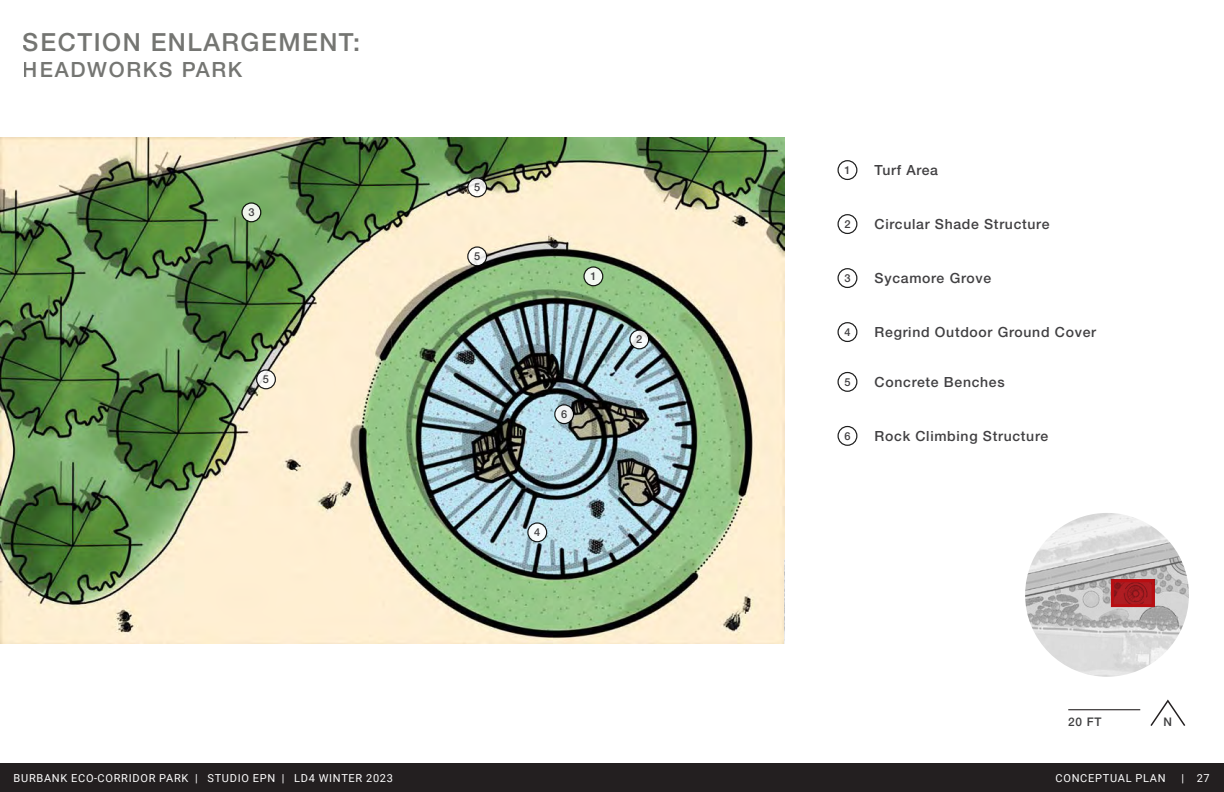
<style>
.page{position:relative;width:1224px;height:792px;background:#fff}
.page>*{position:absolute;margin:0;border:0;box-sizing:border-box;transform-origin:0 0}
.t1{font:500 25px/44px "Helvetica Neue LT Std";letter-spacing:.06em;color:#5a5b57}
.t2{font:500 21px "Helvetica Neue LT Std";letter-spacing:.08em;color:#5a5b57}
.t3{font:500 14px "Helvetica Neue LT Std";letter-spacing:.05em;color:#414042}
.t4{font:500 11.9px "Helvetica Neue LT Std";color:#3e3e3f}
.t5{font:11px "Roboto";letter-spacing:.065em;color:#fff}
.t6{font:500 11px "Helvetica Neue LT Std";color:#414042}
</style>
<div class="page">
<div style="left:0;top:764px;width:1224px;height:28px;background:#231f20"></div>
<img style="left:0;top:137px;width:784px;height:507px">
<svg style="left:584px;top:267px;width:19px;height:19px"></svg>
<div style="left:583px;top:266px;width:20px;height:20px;border:1px solid #000;border-radius:50%"></div>
<svg style="left:630px;top:330px;width:19px;height:19px"></svg>
<div style="left:629px;top:329px;width:20px;height:20px;border:1px solid #000;border-radius:50%"></div>
<svg style="left:242px;top:203px;width:19px;height:19px"></svg>
<div style="left:241px;top:202px;width:20px;height:20px;border:1px solid #000;border-radius:50%"></div>
<svg style="left:468px;top:247px;width:19px;height:19px"></svg>
<div style="left:467px;top:246px;width:20px;height:20px;border:1px solid #000;border-radius:50%"></div>
<svg style="left:257px;top:370px;width:18px;height:19px"></svg>
<div style="left:256px;top:369px;width:20px;height:20px;border:1px solid #000;border-radius:50%"></div>
<svg style="left:468px;top:178px;width:19px;height:19px"></svg>
<div style="left:467px;top:177px;width:20px;height:20px;border:1px solid #000;border-radius:50%"></div>
<svg style="left:528px;top:523px;width:19px;height:19px"></svg>
<div style="left:527px;top:522px;width:20px;height:20px;border:1px solid #000;border-radius:50%"></div>
<svg style="left:555px;top:405px;width:19px;height:19px"></svg>
<div style="left:554px;top:404px;width:20px;height:20px;border:1px solid #000;border-radius:50%"></div>
<div style="left:837px;top:160px;width:20px;height:20px;border:1px solid #000;border-radius:50%"></div>
<div style="left:837px;top:214px;width:20px;height:20px;border:1px solid #000;border-radius:50%"></div>
<div style="left:837px;top:268px;width:20px;height:20px;border:1px solid #000;border-radius:50%"></div>
<div style="left:837px;top:372px;width:20px;height:20px;border:1px solid #000;border-radius:50%"></div>
<div style="left:837px;top:322px;width:20px;height:20px;border:1px solid #000;border-radius:50%"></div>
<div style="left:837px;top:426px;width:20px;height:20px;border:1px solid #000;border-radius:50%"></div>
<img style="left:1025px;top:513px;width:164px;height:164px">
<svg style="left:1111px;top:579px;width:44px;height:28px"></svg>
<svg style="left:1150px;top:699px;width:36px;height:27px"></svg>
<hr style="left:1068px;top:709px;width:72px;height:1px;background:#231f20">
<h1 class="t1" style="left:1px;top:11px;width:239px">NLARGEMENT:<br>EADWORKS PARK</h1>
<h1 class="t1" style="left:23px;top:20px;width:339px">SECTION ENLARGEMENT:</h1>
<h2 class="t2" style="left:23px;top:57px;width:221px">HEADWORKS PARK</h2>
<h1 class="t1" style="left:46px;top:35px;width:256px">HEADWORKS PARK</h1>
<h1 class="t1" style="left:0;top:38px;width:211px">ENLARGEMENT:</h1>
<p class="t6" style="left:248px;top:206px;width:8px">3</p>
<p class="t6" style="left:263px;top:373px;width:8px">5</p>
<p class="t6" style="left:474px;top:181px;width:8px">5</p>
<p class="t6" style="left:474px;top:250px;width:8px">5</p>
<p class="t6" style="left:590px;top:270px;width:8px">1</p>
<p class="t6" style="left:561px;top:408px;width:8px">6</p>
<p class="t6" style="left:636px;top:333px;width:8px">2</p>
<p class="t6" style="left:534px;top:526px;width:8px">4</p>
<p class="t6" style="left:844px;top:164px;width:8px">1</p>
<p class="t3" style="left:875px;top:162px;width:65px">Turf Area</p>
<p class="t6" style="left:844px;top:218px;width:8px">2</p>
<p class="t3" style="left:875px;top:216px;width:176px">Circular Shade Structure</p>
<p class="t6" style="left:844px;top:272px;width:8px">3</p>
<p class="t3" style="left:875px;top:270px;width:118px">Sycamore Grove</p>
<p class="t6" style="left:844px;top:326px;width:8px">4</p>
<p class="t3" style="left:875px;top:324px;width:223px">Regrind Outdoor Ground Cover</p>
<p class="t6" style="left:844px;top:375px;width:8px">5</p>
<p class="t3" style="left:875px;top:374px;width:132px">Concrete Benches</p>
<p class="t6" style="left:844px;top:429px;width:8px">6</p>
<p class="t3" style="left:875px;top:428px;width:175px">Rock Climbing Structure</p>
<p class="t4" style="left:1068px;top:715px;width:35px">20 FT</p>
<p class="t4" style="left:1164px;top:715px;width:10px">N</p>
<p class="t5" style="left:14px;top:771px;width:381px">BURBANK ECO-CORRIDOR PARK | STUDIO EPN | LD4 WINTER 2023</p>
<p class="t5" style="left:1056px;top:771px;width:111px">CONCEPTUAL PLAN</p>
<p class="t5" style="left:1181px;top:771px;width:30px">| 27</p>
</div>
